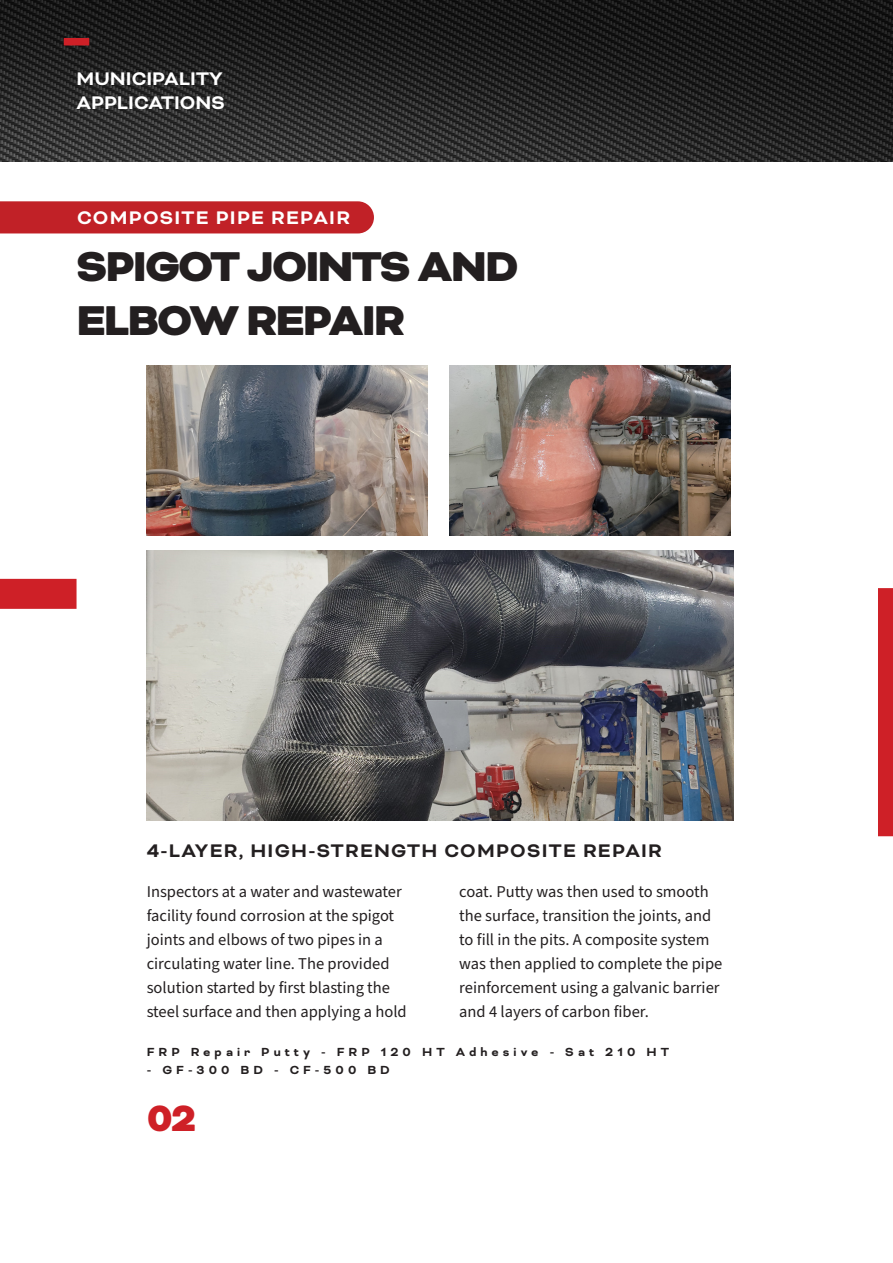
<style>
.page{position:relative;width:893px;height:1263px;background:#fff}
.page>*{position:absolute;margin:0;border:0;box-sizing:border-box;transform-origin:0 0}
.Title_32_pt___All_Caps{font:900 48px/54px "Bicyclette";letter-spacing:-.04em;color:#231f20}
.Heading_28_pt{font:900 42px "Bicyclette";color:#ce2027}
.Heading_14_pt___All_Caps{font:700 21px "Bicyclette";letter-spacing:.06em;color:#231f20}
.Heading_14_pt___All_Caps-2{font:700 21px/24px "Bicyclette";color:#fff}
.Heading_14_pt___All_Caps-3{font:700 21px "Bicyclette";letter-spacing:.06em;color:#fff}
.Body_Text{font:16.5px/24px "Source Sans Pro";color:#231f20}
.Body_9_pt{font:700 13.5px "Bicyclette";letter-spacing:.3em;color:#231f20}
</style>
<div class="page">
<img style="left:0;top:0;width:893px;height:161px">
<img style="left:147px;top:550px;width:586px;height:271px">
<img style="left:450px;top:366px;width:280px;height:169px">
<img style="left:147px;top:366px;width:280px;height:169px">
<div style="left:64px;top:38px;width:25px;height:7px;background:#ce2027"></div>
<div style="left:878px;top:588px;width:15px;height:248px;background:#ce2027"></div>
<div style="left:0;top:579px;width:77px;height:30px;background:#ce2027"></div>
<div style="left:0;top:201px;width:374px;height:32px;background:#c12127"></div>
<p class="Heading_14_pt___All_Caps-2" style="left:77px;top:66px;width:150px">MUNICIPALITY<br>APPLICATIONS</p>
<p class="Heading_14_pt___All_Caps-3" style="left:77px;top:205px;width:274px">COMPOSITE PIPE REPAIR</p>
<p class="Title_32_pt___All_Caps" style="left:77px;top:240px;width:443px">SPIGOT JOINTS AND<br>ELBOW REPAIR</p>
<p class="Heading_14_pt___All_Caps" style="left:147px;top:838px;width:517px">4-LAYER, HIGH-STRENGTH COMPOSITE REPAIR</p>
<p class="Body_Text" style="left:147px;top:880px;width:261px">Inspectors at a water and wastewater facility found corrosion at the spigot joints and elbows of two pipes in a circulating water line. The provided solution started by first blasting the steel surface and then applying a hold</p>
<p class="Body_Text" style="left:459px;top:880px;width:265px">coat. Putty was then used to smooth the surface, transition the joints, and to fill in the pits. A composite system was then applied to complete the pipe reinforcement using a galvanic barrier and 4 layers of carbon fiber.</p>
<p class="Body_9_pt" style="left:147px;top:1044px;width:524px">FRP Repair Putty - FRP 120 HT Adhesive - Sat 210 HT</p>
<p class="Body_9_pt" style="left:147px;top:1062px;width:245px">- GF-300 BD - CF-500 BD</p>
<p class="Heading_28_pt" style="left:147px;top:1093px;width:51px">02</p>
</div>
